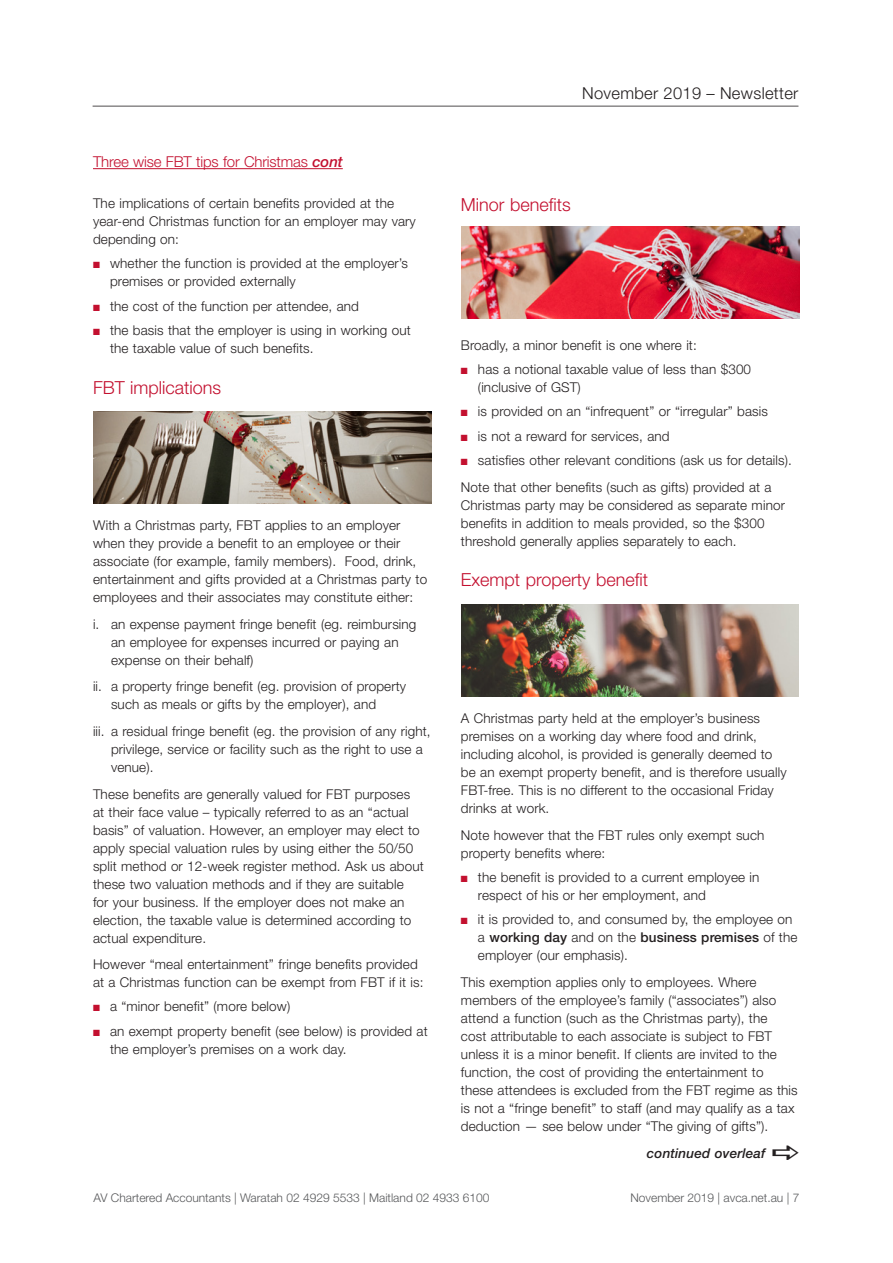
<style>
.page{position:relative;width:893px;height:1263px;background:#fff}
.page>*{position:absolute;margin:0;border:0;box-sizing:border-box;transform-origin:0 0}
._15_subhead_red{font:300 18px "Helvetica Neue";color:#c3102f}
.t1{font:300 16.5px "Helvetica Neue";letter-spacing:.02em;color:#231f20}
._15_Subhead_small{font:300 15px "Helvetica Neue";letter-spacing:-.01em;color:#c3102f}
._15_Body_text{font:300 13.5px/18px "Helvetica Neue";letter-spacing:.01em;color:#231f20}
._15_Body_text-2{font:italic 500 13.5px "Helvetica Neue";letter-spacing:.01em;color:#231f20}
.t2{font:300 12px "Helvetica Neue";color:#57585a}
.s1{font-weight:500;font-style:italic}
.s2{color:#c3102f}
.s3{font-weight:500}
</style>
<div class="page">
<hr style="left:93px;top:106px;width:705px;height:1px;background:#231f20">
<img style="left:94px;top:412px;width:337px;height:92px">
<img style="left:461px;top:227px;width:338px;height:92px">
<img style="left:461px;top:604px;width:338px;height:93px">
<hr style="left:93px;top:168px;width:250px;height:1px;background:#c3102f">
<p class="_15_Subhead_small" style="left:93px;top:153px;width:251px">Three wise FBT tips for Christmas <span class="s1">cont</span></p>
<p class="_15_Body_text" style="left:93px;top:194px;width:324px">The implications of certain benefits provided at the year-end Christmas function for an employer may vary depending on:</p>
<p class="_15_Body_text" style="left:110px;top:254px;width:299px;text-indent:-17px"><span class="s2">■</span> whether the function is provided at the employer’s premises or provided externally</p>
<p class="_15_Body_text" style="left:93px;top:296px;width:268px"><span class="s2">■</span> the cost of the function per attendee, and</p>
<p class="_15_Body_text" style="left:110px;top:321px;width:302px;text-indent:-17px"><span class="s2">■</span> the basis that the employer is using in working out the taxable value of such benefits.</p>
<p class="_15_subhead_red" style="left:93px;top:376px;width:130px">FBT implications</p>
<p class="_15_Body_text" style="left:93px;top:516px;width:336px">With a Christmas party, FBT applies to an employer when they provide a benefit to an employee or their associate (for example, family members). Food, drink, entertainment and gifts provided at a Christmas party to employees and their associates may constitute either:</p>
<p class="_15_Body_text" style="left:111px;top:615px;width:307px;text-indent:-18px">i. an expense payment fringe benefit (eg. reimbursing an employee for expenses incurred or paying an expense on their behalf)</p>
<p class="_15_Body_text" style="left:111px;top:677px;width:297px;text-indent:-18px">ii. a property fringe benefit (eg. provision of property such as meals or gifts by the employer), and</p>
<p class="_15_Body_text" style="left:111px;top:722px;width:321px;text-indent:-18px">iii. a residual fringe benefit (eg. the provision of any right, privilege, service or facility such as the right to use a venue).</p>
<p class="_15_Body_text" style="left:93px;top:784px;width:332px">These benefits are generally valued for FBT purposes at their face value – typically referred to as an “actual basis” of valuation. However, an employer may elect to apply special valuation rules by using either the 50/50 split method or 12-week register method. Ask us about these two valuation methods and if they are suitable<br>for your business. If the employer does not make an election, the taxable value is determined according to actual expenditure.</p>
<p class="_15_Body_text" style="left:93px;top:955px;width:332px">However “meal entertainment” fringe benefits provided at a Christmas function can be exempt from FBT if it is:</p>
<p class="_15_Body_text" style="left:93px;top:997px;width:199px"><span class="s2">■</span> a “minor benefit” (more below)</p>
<p class="_15_Body_text" style="left:110px;top:1022px;width:319px;text-indent:-17px"><span class="s2">■</span> an exempt property benefit (see below) is provided at the employer’s premises on a work day.</p>
<p class="t1" style="left:582px;top:83px;width:218px">November 2019 – Newsletter</p>
<p class="_15_subhead_red" style="left:461px;top:194px;width:111px">Minor benefits</p>
<p class="_15_Body_text" style="left:461px;top:335px;width:237px">Broadly, a minor benefit is one where it:</p>
<p class="_15_Body_text" style="left:478px;top:360px;width:275px;text-indent:-17px"><span class="s2">■</span> has a notional taxable value of less than $300 (inclusive of GST)</p>
<p class="_15_Body_text" style="left:461px;top:402px;width:308px"><span class="s2">■</span> is provided on an “infrequent” or “irregular” basis</p>
<p class="_15_Body_text" style="left:461px;top:427px;width:210px"><span class="s2">■</span> is not a reward for services, and</p>
<p class="_15_Body_text" style="left:461px;top:451px;width:333px"><span class="s2">■</span> satisfies other relevant conditions (ask us for details).</p>
<p class="_15_Body_text" style="left:461px;top:477px;width:325px">Note that other benefits (such as gifts) provided at a Christmas party may be considered as separate minor benefits in addition to meals provided, so the $300 threshold generally applies separately to each.</p>
<p class="_15_subhead_red" style="left:461px;top:569px;width:189px">Exempt property benefit</p>
<p class="_15_Body_text" style="left:461px;top:709px;width:327px">A Christmas party held at the employer’s business premises on a working day where food and drink, including alcohol, is provided is generally deemed to be an exempt property benefit, and is therefore usually FBT-free. This is no different to the occasional Friday drinks at work.</p>
<p class="_15_Body_text" style="left:461px;top:826px;width:305px">Note however that the FBT rules only exempt such property benefits where:</p>
<p class="_15_Body_text" style="left:478px;top:868px;width:283px;text-indent:-17px"><span class="s2">■</span> the benefit is provided to a current employee in respect of his or her employment, and</p>
<p class="_15_Body_text" style="left:478px;top:910px;width:321px;text-indent:-17px"><span class="s2">■</span> it is provided to, and consumed by, the employee on a <span class="s3">working day</span> and on the <span class="s3">business premises</span> of the employer (our emphasis).</p>
<p class="_15_Body_text" style="left:461px;top:973px;width:338px">This exemption applies only to employees. Where members of the employee’s family (“associates”) also attend a function (such as the Christmas party), the<br>cost attributable to each associate is subject to FBT unless it is a minor benefit. If clients are invited to the function, the cost of providing the entertainment to these attendees is excluded from the FBT regime as this is not a “fringe benefit” to staff (and may qualify as a tax deduction — see below under “The giving of gifts”).</p>
<p class="_15_Body_text-2" style="left:647px;top:1145px;width:120px">continued overleaf</p>
<p class="t2" style="left:94px;top:1190px;width:398px">AV Chartered Accountants | Waratah 02 4929 5533 | Maitland 02 4933 6100</p>
<p class="t2" style="left:630px;top:1190px;width:170px">November 2019 | avca.net.au | 7</p>
</div>
